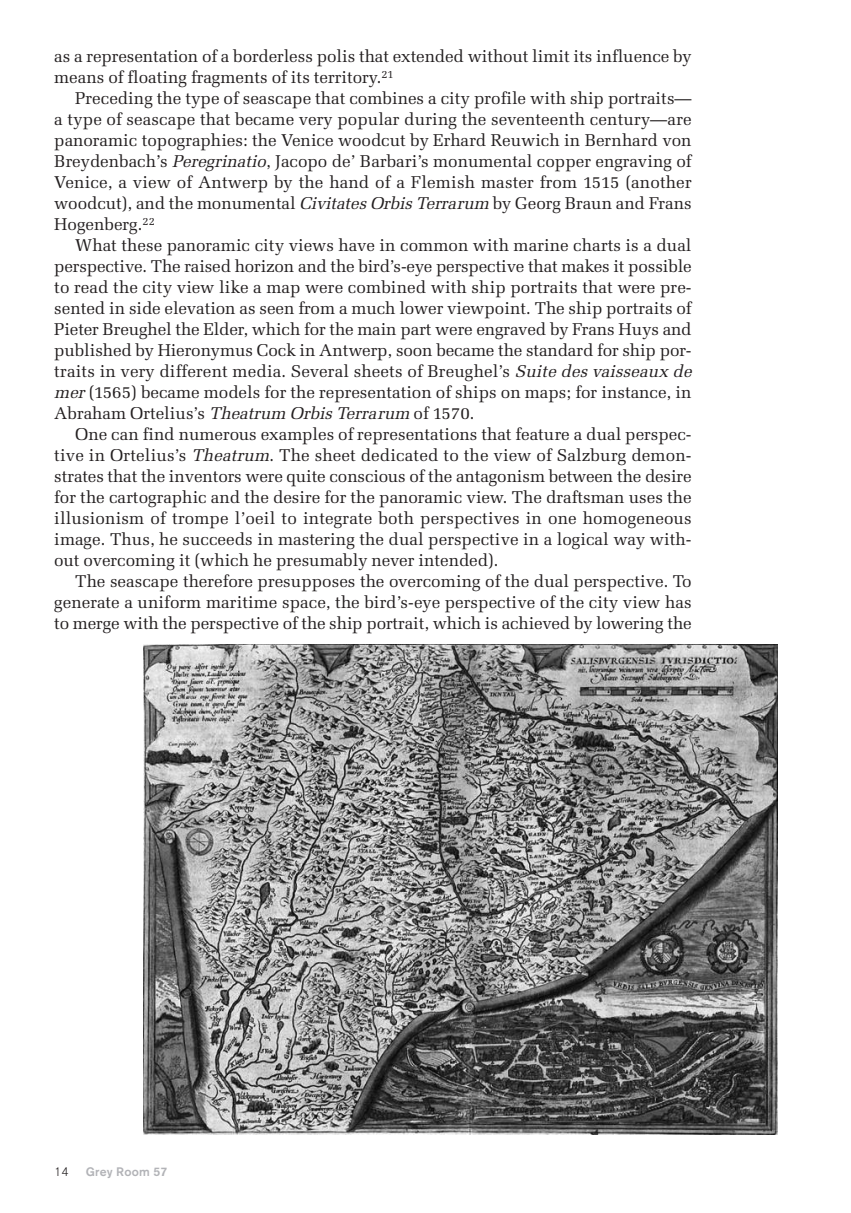
<style>
.page{position:relative;width:851px;height:1213px;background:#fff}
.page>*{position:absolute;margin:0;border:0;box-sizing:border-box;transform-origin:0 0}
.t1{font:17.15px/21px "Melior";letter-spacing:-.005em;color:#231f20;text-align:justify}
.t2{font:500 12.25px "Akzidenz Grotesk BE";letter-spacing:.025em;color:#b2b3b7}
.t3{font:300 12.25px "Akzidenz Grotesk BE";color:#231f20}
.s1{font-style:italic}
</style>
<div class="page">
<img style="left:144px;top:645px;width:633px;height:489px">
<p class="t1" style="left:54px;top:45px;width:639px">as a representation of a borderless polis that extended without limit its influence by means of floating fragments of its territory.<sup>21</sup></p>
<p class="t1" style="left:54px;top:87px;width:639px;text-indent:21px">Preceding the type of seascape that combines a city profile with ship portraits— a type of seascape that became very popular during the seventeenth century—are panoramic topographies: the Venice woodcut by Erhard Reuwich in Bernhard von Breydenbach’s <span class="s1">Peregrinatio</span>, Jacopo de’ Barbari’s monumental copper engraving of Venice, a view of Antwerp by the hand of a Flemish master from 1515 (another woodcut), and the monumental <span class="s1">CivitatesOrbisTerrarum</span>by Georg Braun and Frans Hogenberg.<sup>22</sup></p>
<p class="t1" style="left:54px;top:234px;width:641px;text-align:left;text-indent:21px">What these panoramic city views have in common with marine charts is a dual perspective. The raised horizon and the bird’s-eye perspective that makes it possible to read the city view like a map were combined with ship portraits that were pre&shy;sented in side elevation as seen from a much lower viewpoint. The ship portraits of Pieter Breughel the Elder, which for the main part were engraved by Frans Huys and published by Hieronymus Cock in Antwerp, soon became the standard for ship por&shy;traits in very different media. Several sheets of Breughel’s <span class="s1">Suitedesvaisseauxde mer</span>(1565) became models for the representation of ships on maps; for instance, in Abraham Ortelius’s <span class="s1">TheatrumOrbisTerrarum</span>of 1570.</p>
<p class="t1" style="left:54px;top:423px;width:639px;text-indent:21px">One can find numerous examples of representations that feature a dual perspec&shy;tive in Ortelius’s <span class="s1">Theatrum</span>. The sheet dedicated to the view of Salzburg demon&shy;strates that the inventors were quite conscious of the antagonism between the desire for the cartographic and the desire for the panoramic view. The draftsman uses the illusionism of trompe l’oeil to integrate both perspectives in one homogeneous image. Thus, he succeeds in mastering the dual perspective in a logical way with&shy;out overcoming it (which he presumably never intended).</p>
<p class="t1" style="left:54px;top:570px;width:639px;text-indent:21px">The seascape therefore presupposes the overcoming of the dual perspective. To generate a uniform maritime space, the bird’s-eye perspective of the city view has to merge with the perspective of the ship portrait, which is achieved by lowering the</p>
<p class="t3" style="left:54px;top:1167px;width:16px">14</p>
<p class="t2" style="left:86px;top:1167px;width:83px">Grey Room 57</p>
</div>
